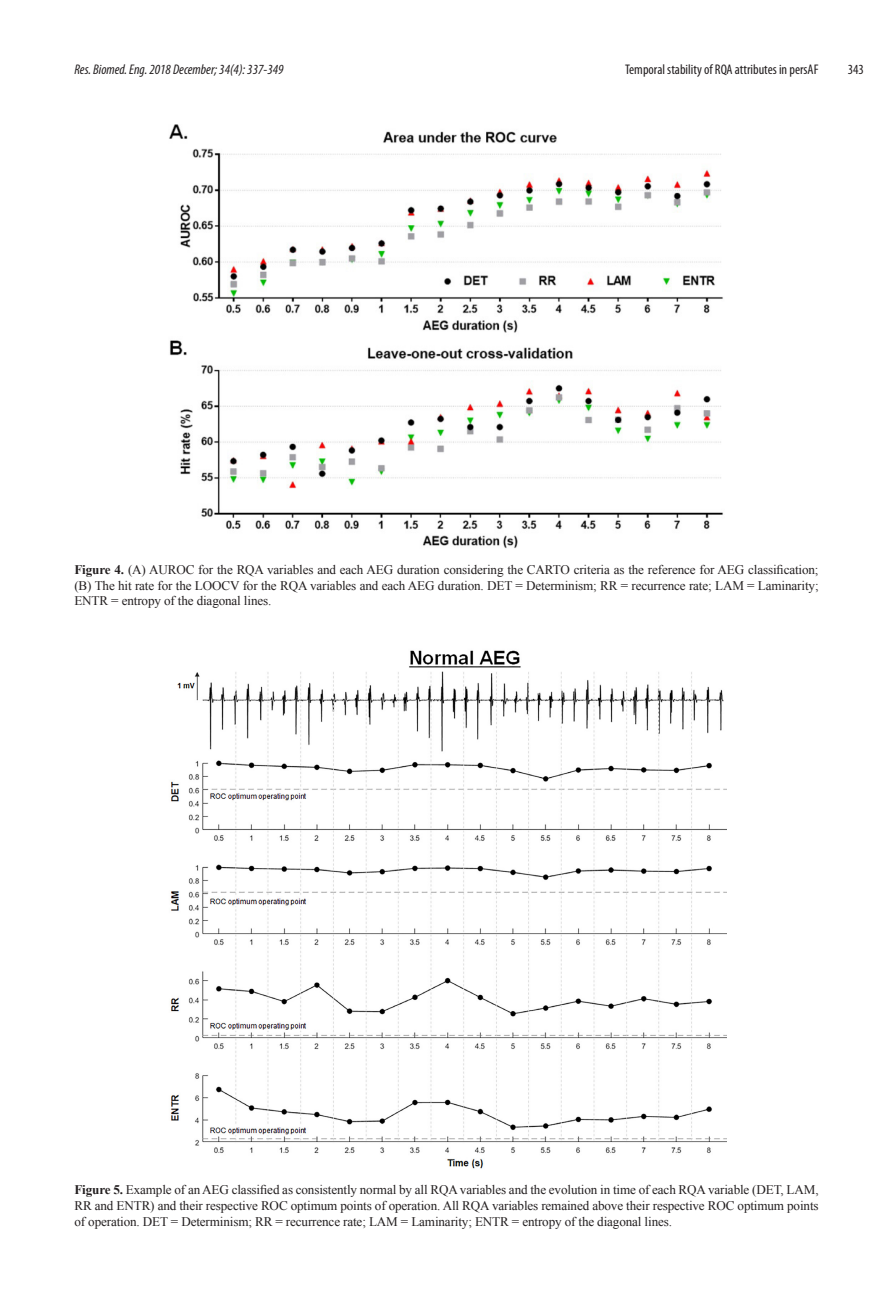
<style>
.page{position:relative;width:893px;height:1290px;background:#fff}
.page>*{position:absolute;margin:0;border:0;box-sizing:border-box;transform-origin:0 0}
.t1{font:condensed 14px "Myriad Pro";color:#231f20}
.t2{font:italic condensed 14px "Myriad Pro";color:#231f20}
.FigureCaption{font:13.12px/15.8px "Times New Roman";letter-spacing:-.01em;color:#231f20;text-align:justify}
.s1{color:#fff}
.s2{font-weight:700}
</style>
<div class="page">
<img style="left:169px;top:124px;width:554px;height:425px">
<img style="left:170px;top:650px;width:556px;height:519px">
<p class="t2" style="left:74px;top:61px;width:211px">Res. Biomed. Eng. 2018 December; 34(4): 337-349</p>
<p class="t1" style="left:625px;top:61px;width:240px">Temporal stability of RQA attributes in persAF<span class="s1">343/349</span>343</p>
<p class="FigureCaption" style="left:74px;top:561px;width:746px"><span class="s2">Figure 4.</span> (A) AUROC for the RQA variables and each AEG duration considering the CARTO criteria as the reference for AEG classification; (B) The hit rate for the LOOCV for the RQA variables and each AEG duration. DET = Determinism; RR = recurrence rate; LAM = Laminarity; ENTR = entropy of the diagonal lines.</p>
<p class="FigureCaption" style="left:74px;top:1181px;width:746px"><span class="s2">Figure 5.</span> Example of an AEG classified as consistently normal by all RQA variables and the evolution in time of each RQA variable (DET, LAM, RR and ENTR) and their respective ROC optimum points of operation. All RQA variables remained above their respective ROC optimum points of operation. DET = Determinism; RR = recurrence rate; LAM = Laminarity; ENTR = entropy of the diagonal lines.</p>
</div>
